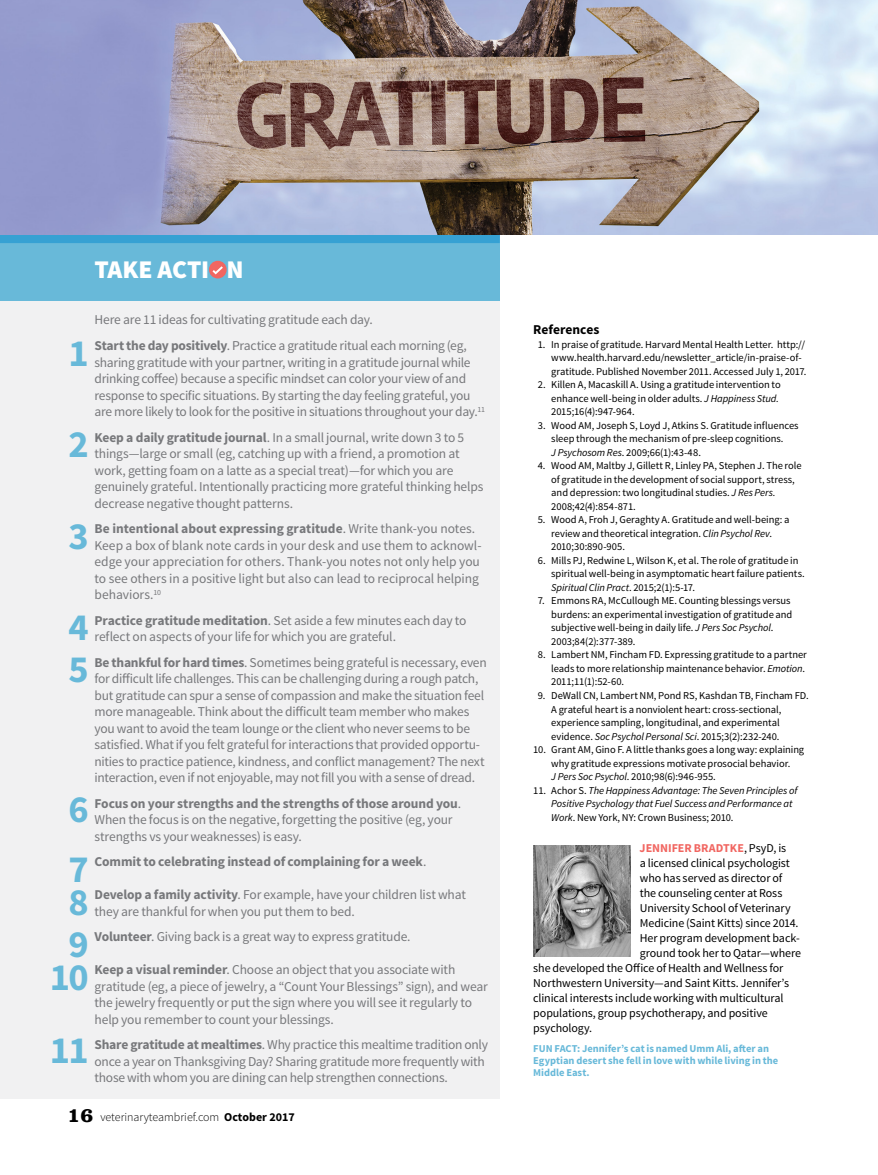
<style>
.page{position:relative;width:878px;height:1175px;background:#fff}
.page>*{position:absolute;margin:0;border:0;box-sizing:border-box;transform-origin:0 0}
.t1{font:700 38.4px/42px "Source Sans Pro";color:#68b9d9}
.t2{font:900 25.5px "Source Sans Pro";letter-spacing:-.01em;color:#fff}
.t3{font:13.5px/16.5px "Source Sans Pro";letter-spacing:-.015em;color:#77787b}
.t4{font:700 13.5px "Source Sans Pro";letter-spacing:-.01em;color:#77787b}
.t5{font:700 13.5px "Source Sans Pro";color:#000}
.t6{font:12px "Source Sans Pro";letter-spacing:-.01em;color:#000}
.t7{font:300 12px "Source Sans Pro";color:#000}
.t8{font:700 12px "Source Sans Pro";letter-spacing:-.005em;color:#f16661}
.t9{font:10.5px/13.5px "Source Sans Pro";letter-spacing:-.005em;color:#000}
.t10{font:italic 10.5px/13.5px "Source Sans Pro";letter-spacing:-.005em;color:#000}
.t11{font:700 10.5px/12px "Source Sans Pro";color:#68b9d9}
.s1{font-weight:700}
.s2{font-weight:400}
.s3{font-family:"Clarendon LT Std";font-weight:700;font-size:21px}
.s4{font-style:italic}
.s5{font-style:normal}
.s6{font-weight:400;color:#000}
</style>
<div class="page">
<div style="left:0;top:234px;width:500px;height:864px;background:#f1f1f2"></div>
<div style="left:0;top:234px;width:500px;height:67px;background:#68b9d9"></div>
<div style="left:209px;top:261px;width:18px;height:17px;background:#f16661;border-radius:50%"></div>
<svg style="left:212px;top:266px;width:11px;height:8px"></svg>
<div style="left:0;top:234px;width:500px;height:9px;background:#36a1d3"></div>
<img style="left:533px;top:845px;width:97px;height:111px">
<img style="left:0;top:0;width:878px;height:234px">
<h2 class="t2" style="left:94px;top:253px;width:150px">TAKE ACTI N</h2>
<p class="t3" style="left:94px;top:307px;width:374px;line-height:25.5px">Here are 11 ideas for cultivating gratitude each day.<br><span class="s1">Start the day positively</span>. Practice a gratitude ritual each morning (eg,</p>
<p class="t3" style="left:94px;top:354px;width:392px">sharing gratitude with your partner, writing in a gratitude journal while drinking coffee) because a specific mindset can color your view of and response to specific situations. By starting the day feeling grateful, you are more likely to look for the positive in situations throughout your day.<sup>11</sup></p>
<p class="t3" style="left:94px;top:429px;width:390px"><span class="s1">Keep a daily gratitude journal</span>. In a small journal, write down 3 to 5 things—large or small (eg, catching up with a friend, a promotion at work, getting foam on a latte as a special treat)—for which you are genuinely grateful. Intentionally practicing more grateful thinking helps decrease negative thought patterns.</p>
<p class="t3" style="left:94px;top:520px;width:388px"><span class="s1">Be intentional about expressing gratitude</span>. Write thank-you notes.<br>Keep a box of blank note cards in your desk and use them to acknowl&shy;edge your appreciation for others. Thank-you notes not only help you to see others in a positive light but also can lead to reciprocal helping behaviors.<sup>10</sup></p>
<p class="t3" style="left:94px;top:612px;width:373px"><span class="s1">Practice gratitude meditation</span>. Set aside a few minutes each day to reflect on aspects of your life for which you are grateful.</p>
<p class="t3" style="left:94px;top:654px;width:394px"><span class="s1">Be thankful for hard times</span>. Sometimes being grateful is necessary, even for difficult life challenges. This can be challenging during a rough patch, but gratitude can spur a sense of compassion and make the situation feel more manageable. Think about the difficult team member who makes you want to avoid the team lounge or the client who never seems to be satisfied. What if you felt grateful for interactions that provided opportu&shy;nities to practice patience, kindness, and conflict management? The next interaction, even if not enjoyable, may not fill you with a sense of dread.</p>
<p class="t3" style="left:94px;top:795px;width:368px"><span class="s1">Focus on your strengths and the strengths of those around you</span>.<br>When the focus is on the negative, forgetting the positive (eg, your strengths vs your weaknesses) is easy.</p>
<p class="t4" style="left:94px;top:853px;width:333px">Commit to celebrating instead of complaining for a week<span class="s2">.</span></p>
<p class="t3" style="left:94px;top:886px;width:373px"><span class="s1">Develop a family activity</span>. For example, have your children list what they are thankful for when you put them to bed.</p>
<p class="t3" style="left:94px;top:928px;width:317px"><span class="s1">Volunteer</span>. Giving back is a great way to express gratitude.</p>
<p class="t3" style="left:94px;top:961px;width:395px"><span class="s1">Keep a visual reminder</span>. Choose an object that you associate with gratitude (eg, a piece of jewelry, a “Count Your Blessings” sign), and wear the jewelry frequently or put the sign where you will see it regularly to help you remember to count your blessings.</p>
<p class="t3" style="left:94px;top:1036px;width:395px"><span class="s1">Share gratitude at mealtimes</span>. Why practice this mealtime tradition only once a year on Thanksgiving Day? Sharing gratitude more frequently with those with whom you are dining can help strengthen connections.</p>
<h1 class="t1" style="left:68px;top:333px;width:22px">1</h1>
<h1 class="t1" style="left:68px;top:425px;width:22px">2</h1>
<h1 class="t1" style="left:68px;top:516px;width:22px">3</h1>
<h1 class="t1" style="left:68px;top:608px;width:22px">4<br>5</h1>
<h1 class="t1" style="left:68px;top:780px;width:22px;line-height:60px">6<br>7</h1>
<h1 class="t1" style="left:68px;top:882px;width:22px">8<br>9</h1>
<h1 class="t1" style="left:50px;top:941px;width:41px;line-height:73.5px">10<br>11</h1>
<p class="t7" style="left:68px;top:1109px;width:229px"><span class="s3">16</span> veterinaryteambrief.com <span class="s1">October 2017</span></p>
<p class="t5" style="left:533px;top:321px;width:68px">References</p>
<p class="t9" style="left:551px;top:338px;width:257px;text-indent:-14px">1. In praise of gratitude. Harvard Mental Health Letter. http:// www.health.harvard.edu/newsletter_article/in-praise-of&shy;gratitude. Published November 2011. Accessed July 1, 2017.</p>
<p class="t9" style="left:551px;top:378px;width:231px;text-indent:-14px">2. Killen A, Macaskill A. Using a gratitude intervention to enhance well-being in older adults. <span class="s4">J Happiness Stud.<br></span>2015;16(4):947-964.</p>
<p class="t9" style="left:551px;top:419px;width:249px;text-indent:-14px">3. Wood AM, Joseph S, Loyd J, Atkins S. Gratitude influences sleep through the mechanism of pre-sleep cognitions.<br><span class="s4">J Psychosom Res</span>. 2009;66(1):43-48.</p>
<p class="t9" style="left:551px;top:459px;width:252px;text-indent:-14px">4. Wood AM, Maltby J, Gillett R, Linley PA, Stephen J. The role of gratitude in the development of social support, stress, and depression: two longitudinal studies. <span class="s4">J Res Pers.<br></span>2008;42(4):854-871.</p>
<p class="t9" style="left:551px;top:513px;width:240px;text-indent:-14px">5. Wood A, Froh J, Geraghty A. Gratitude and well-being: a review and theoretical integration. <span class="s4">Clin Psychol Rev</span>.<br>2010;30:890-905.</p>
<p class="t9" style="left:551px;top:554px;width:255px;text-indent:-14px">6. Mills PJ, Redwine L, Wilson K, et al. The role of gratitude in spiritual well-being in asymptomatic heart failure patients.<br><span class="s4">Spiritual Clin Pract</span>. 2015;2(1):5-17.</p>
<p class="t9" style="left:551px;top:594px;width:243px;text-indent:-14px">7. Emmons RA, McCullough ME. Counting blessings versus burdens: an experimental investigation of gratitude and subjective well-being in daily life. <span class="s4">J Pers Soc Psychol</span>.<br>2003;84(2):377-389.</p>
<p class="t9" style="left:551px;top:648px;width:257px;text-indent:-14px">8. Lambert NM, Fincham FD. Expressing gratitude to a partner leads to more relationship maintenance behavior. <span class="s4">Emotion</span>.<br>2011;11(1):52-60.</p>
<p class="t9" style="left:551px;top:689px;width:259px;text-indent:-14px">9. DeWall CN, Lambert NM, Pond RS, Kashdan TB, Fincham FD.<br>A grateful heart is a nonviolent heart: cross-sectional, experience sampling, longitudinal, and experimental evidence. <span class="s4">Soc Psychol Personal Sci</span>. 2015;3(2):232-240.</p>
<p class="t9" style="left:551px;top:743px;width:254px;text-indent:-18px">10. Grant AM, Gino F. A little thanks goes a long way: explaining why gratitude expressions motivate prosocial behavior.<br><span class="s4">J Pers Soc Psychol</span>. 2010;98(6):946-955.</p>
<p class="t10" style="left:551px;top:783px;width:247px;text-indent:-18px"><span class="s5">11. Achor S.</span> The Happiness Advantage: The Seven Principles of<br>Positive Psychology that Fuel Success and Performance at<br>Work<span class="s5">. New York, NY: Crown Business; 2010.</span></p>
<p class="t8" style="left:639px;top:840px;width:148px">JENNIFER BRADTKE<span class="s6">, PsyD, is</span></p>
<p class="t6" style="left:639px;top:855px;width:152px">a licensed clinical psychologist</p>
<p class="t6" style="left:639px;top:870px;width:144px">who has served as director of</p>
<p class="t6" style="left:639px;top:885px;width:144px">the counseling center at Ross</p>
<p class="t6" style="left:639px;top:900px;width:152px">University School of Veterinary</p>
<p class="t6" style="left:639px;top:915px;width:160px">Medicine (Saint Kitts) since 2014.</p>
<p class="t6" style="left:639px;top:930px;width:161px">Her program development back-</p>
<p class="t6" style="left:639px;top:945px;width:163px">ground took her to Qatar—where</p>
<p class="t6" style="left:533px;top:960px;width:252px">she developed the Office of Health and Wellness for</p>
<p class="t6" style="left:533px;top:975px;width:257px">Northwestern University—and Saint Kitts. Jennifer’s</p>
<p class="t6" style="left:533px;top:990px;width:252px">clinical interests include working with multicultural</p>
<p class="t6" style="left:533px;top:1005px;width:236px">populations, group psychotherapy, and positive</p>
<p class="t6" style="left:533px;top:1020px;width:60px">psychology.</p>
<p class="t11" style="left:533px;top:1042px;width:246px">FUN FACT: Jennifer’s cat is named Umm Ali, after an<br>Egyptian desert she fell in love with while living in the<br>Middle East.</p>
</div>
